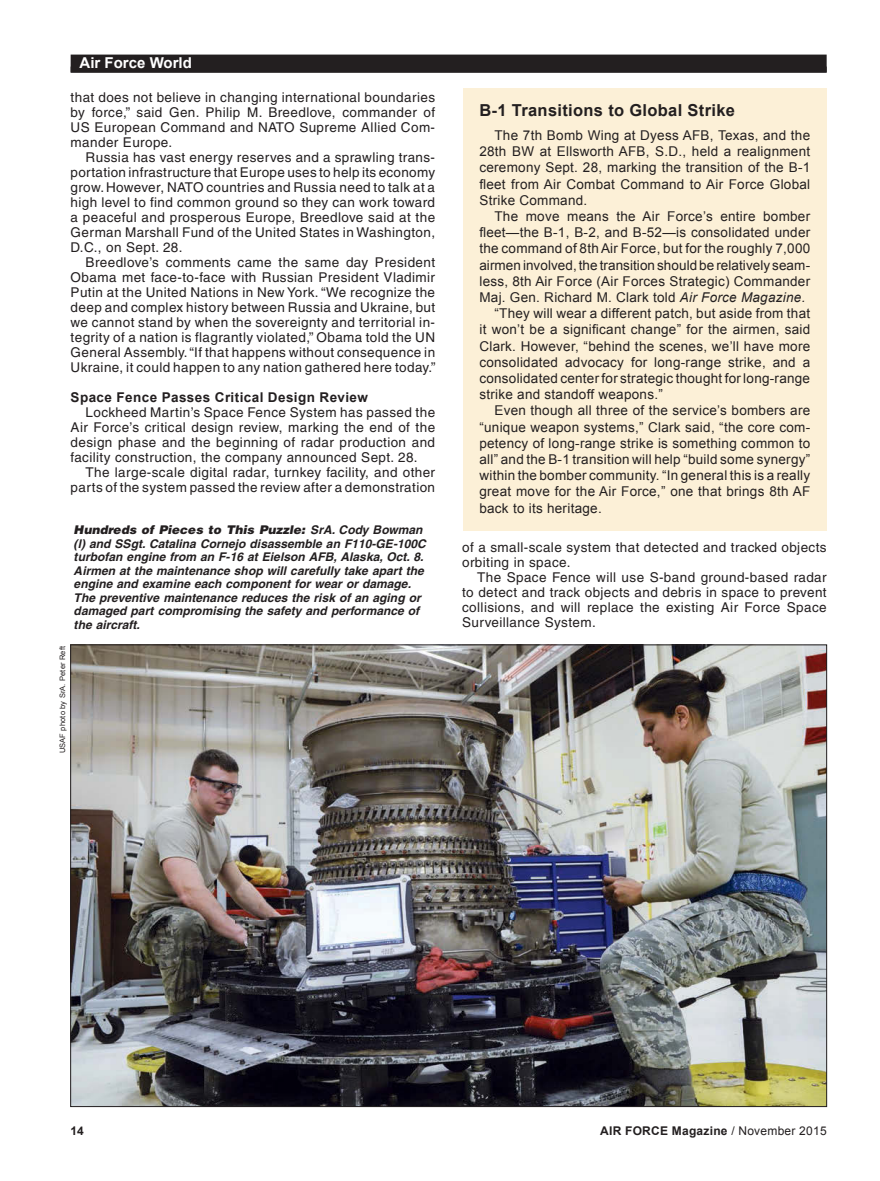
<style>
.page{position:relative;width:880px;height:1181px;background:#fff}
.page>*{position:absolute;margin:0;border:0;box-sizing:border-box;transform-origin:0 0}
.t1{font:700 16.5px "Arial";letter-spacing:.02em;color:#231f20}
.t2{font:700 15px "Arial";color:#fff}
.t3{font:13.5px/15px "Helvetica";letter-spacing:.03em;color:#231f20;text-align:justify}
.t4{font:13.5px/16.2px "Arial";letter-spacing:.02em;color:#231f20;text-align:justify}
.t5{font:700 13.5px "Arial";letter-spacing:.03em;color:#231f20}
.t6{font:italic 700 12px/13.5px "Helvetica";letter-spacing:.005em;color:#231f20}
.t7{font:700 12px "Arial";letter-spacing:.02em;color:#231f20}
.t8{font:7.5px "Arial";letter-spacing:.02em;color:#231f20}
.s1{font-weight:900}
.s2{font-style:italic}
.s3{font-weight:400}
</style>
<div class="page">
<div style="left:71px;top:55px;width:756px;height:18px;background:#231f20"></div>
<div style="left:463px;top:88px;width:364px;height:442px;background:#fcf0d7"></div>
<img style="left:72px;top:646px;width:753px;height:459px">
<p class="t2" style="left:80px;top:54px;width:113px">Air Force World</p>
<p class="t3" style="left:71px;top:90px;width:366px">that does not believe in changing international boundaries by force,” said Gen. Philip M. Breedlove, commander of US European Command and NATO Supreme Allied Com&shy;mander Europe.</p>
<p class="t3" style="left:71px;top:150px;width:366px;text-indent:15px">Russia has vast energy reserves and a sprawling trans&shy;portation infrastructure that Europe uses to help its economy grow. However, NATO countries and Russia need to talk at a high level to find common ground so they can work toward a peaceful and prosperous Europe, Breedlove said at the German Marshall Fund of the United States in Washington, D.C., on Sept. 28.</p>
<p class="t3" style="left:71px;top:255px;width:367px;text-indent:15px">Breedlove’s comments came the same day President Obama met face-to-face with Russian President Vladimir Putin at the United Nations in New York. “We recognize the deep and complex history between Russia and Ukraine, but we cannot stand by when the sovereignty and territorial in&shy;tegrity of a nation is flagrantly violated,” Obama told the UN General Assembly. “If that happens without consequence in Ukraine, it could happen to any nation gathered here today.”</p>
<p class="t5" style="left:71px;top:390px;width:299px">Space Fence Passes Critical Design Review</p>
<p class="t3" style="left:71px;top:405px;width:366px;text-indent:15px">Lockheed Martin’s Space Fence System has passed the Air Force’s critical design review, marking the end of the design phase and the beginning of radar production and facility construction, the company announced Sept. 28.</p>
<p class="t3" style="left:71px;top:465px;width:366px;text-align:right">The large-scale digital radar, turnkey facility, and other parts of the system passed the review after a demonstration</p>
<p class="t6" style="left:74px;top:523px;width:354px"><span class="s1">Hundreds of Pieces to This Puzzle:</span> SrA. Cody Bowman (l) and SSgt. Catalina Cornejo disassemble an F110-GE-100C turbofan engine from an F-16 at Eielson AFB, Alaska, Oct. 8.<br>Airmen at the maintenance shop will carefully take apart the engine and examine each component for wear or damage.<br>The preventive maintenance reduces the risk of an aging or damaged part compromising the safety and performance of the aircraft.</p>
<p class="t8" style="left:58px;top:753px;width:109px;rotate:-90deg">USAF photo by SrA. Peter Reft</p>
<p class="t1" style="left:479px;top:101px;width:257px">B-1 Transitions to Global Strike</p>
<p class="t4" style="left:479px;top:127px;width:332px;text-indent:15px">The 7th Bomb Wing at Dyess AFB, Texas, and the 28th BW at Ellsworth AFB, S.D., held a realignment ceremony Sept. 28, marking the transition of the B-1 fleet from Air Combat Command to Air Force Global Strike Command.</p>
<p class="t4" style="left:494px;top:208px;width:317px">The move means the Air Force’s entire bomber</p>
<p class="t4" style="left:479px;top:224px;width:332px">fleet—the B-1, B-2, and B-52—is consolidated under</p>
<p class="t4" style="left:479px;top:240px;width:332px">the command of 8th Air Force, but for the roughly 7,000</p>
<p class="t4" style="left:479px;top:257px;width:332px">airmen involved, the transition should be relatively seam-</p>
<p class="t4" style="left:479px;top:273px;width:332px">less, 8th Air Force (Air Forces Strategic) Commander</p>
<p class="t4" style="left:479px;top:289px;width:328px">Maj. Gen. Richard M. Clark told <span class="s2">Air Force Magazine.</span></p>
<p class="t4" style="left:494px;top:305px;width:317px">“They will wear a different patch, but aside from that</p>
<p class="t4" style="left:479px;top:321px;width:332px">it won’t be a significant change” for the airmen, said</p>
<p class="t4" style="left:479px;top:338px;width:332px">Clark. However, “behind the scenes, we’ll have more</p>
<p class="t4" style="left:479px;top:354px;width:332px">consolidated advocacy for long-range strike, and a</p>
<p class="t4" style="left:479px;top:370px;width:332px">consolidated center for strategic thought for long-range</p>
<p class="t4" style="left:479px;top:386px;width:185px">strike and standoff weapons.”</p>
<p class="t4" style="left:494px;top:402px;width:317px">Even though all three of the service’s bombers are</p>
<p class="t4" style="left:479px;top:419px;width:332px">“unique weapon systems,” Clark said, “the core com-</p>
<p class="t4" style="left:479px;top:435px;width:332px">petency of long-range strike is something common to</p>
<p class="t4" style="left:479px;top:451px;width:332px">all” and the B-1 transition will help “build some synergy”</p>
<p class="t4" style="left:479px;top:467px;width:332px">within the bomber community. “In general this is a really</p>
<p class="t4" style="left:479px;top:483px;width:332px">great move for the Air Force,” one that brings 8th AF</p>
<p class="t4" style="left:479px;top:500px;width:123px">back to its heritage.</p>
<p class="t3" style="left:462px;top:540px;width:366px">of a small-scale system that detected and tracked objects orbiting in space.</p>
<p class="t3" style="left:462px;top:570px;width:366px;text-indent:15px">The Space Fence will use S-band ground-based radar to detect and track objects and debris in space to prevent collisions, and will replace the existing Air Force Space Surveillance System.</p>
<p class="t7" style="left:71px;top:1124px;width:15px">14</p>
<p class="t7" style="left:600px;top:1124px;width:228px">AIR FORCE Magazine <span class="s3">/ November 2015</span></p>
</div>
